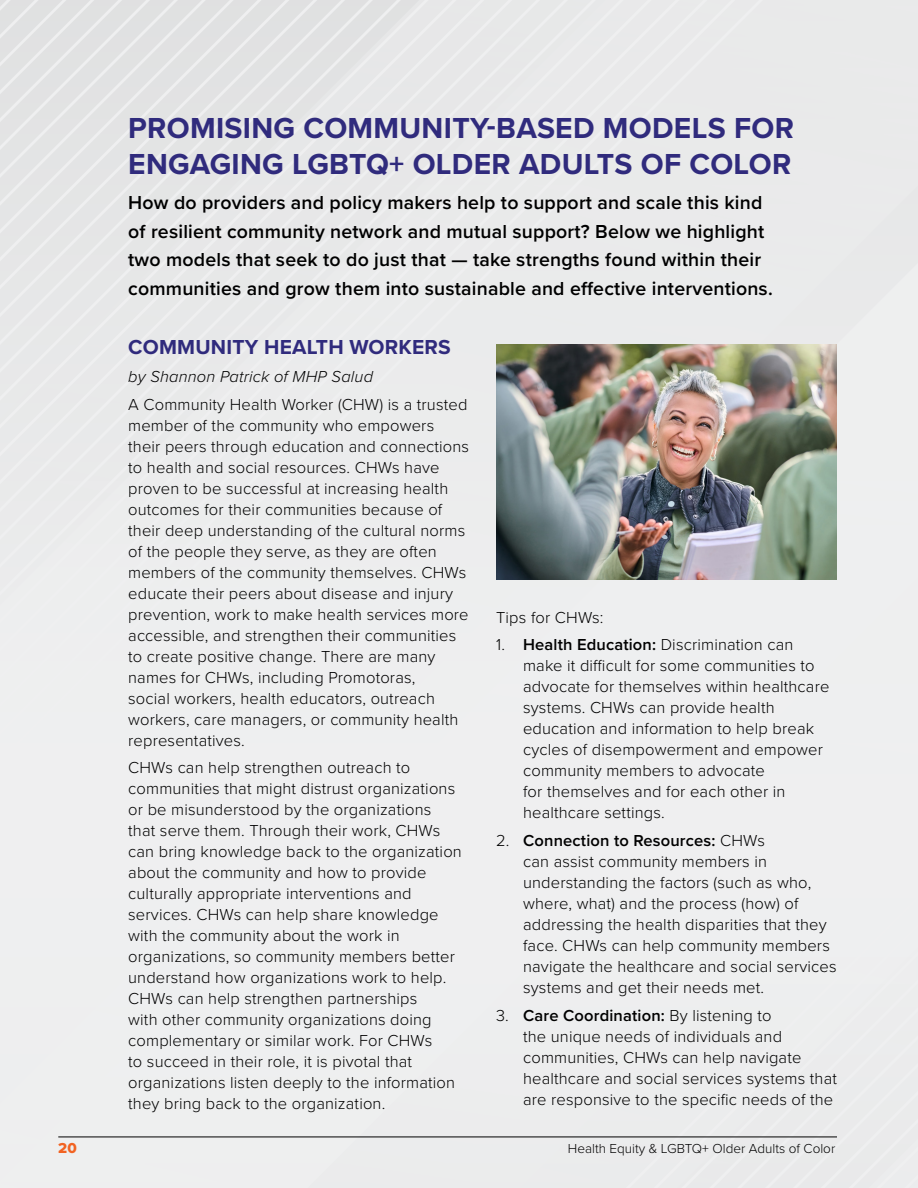
<style>
.page{position:relative;width:918px;height:1188px;background:#edeeef}
.page>*{position:absolute;margin:0;border:0;box-sizing:border-box;transform-origin:0 0}
.Heading_2_-_TOC{font:700 30px/36px "Proxima Nova";letter-spacing:.01em;color:#302b7d}
.Heading_2_-_TOC-2{font:700 21px "Proxima Nova";letter-spacing:.01em;color:#302b7d}
.Text_-_Intro{font:600 19.5px/28.5px "Proxima Nova";letter-spacing:.01em;color:#000}
.Text{font:300 16.5px/21px "Proxima Nova";letter-spacing:.01em;color:#000}
.Text-2{font:italic 300 16.5px "Proxima Nova";letter-spacing:.01em;color:#000}
.t1{font:15px "Proxima Nova Extrabld";color:#f26322}
.t2{font:300 13.5px "Proxima Nova";color:#000}
.s1{font-weight:600}
</style>
<div class="page">
<img style="left:496px;top:345px;width:341px;height:234px">
<hr style="left:58px;top:1137px;width:779px;height:1px;background:#000">
<h2 class="Heading_2_-_TOC" style="left:128px;top:110px;width:667px">PROMISING COMMUNITY-BASED MODELS FOR<br>ENGAGING LGBTQ+ OLDER ADULTS OF COLOR</h2>
<p class="Text_-_Intro" style="left:128px;top:188px;width:646px">How do providers and policy makers help to support and scale this kind of resilient community network and mutual support? Below we highlight two models that seek to do just that — take strengths found within their communities and grow them into sustainable and effective interventions.</p>
<h2 class="Heading_2_-_TOC-2" style="left:128px;top:332px;width:324px">COMMUNITY HEALTH WORKERS</h2>
<p class="Text-2" style="left:128px;top:364px;width:246px">by Shannon Patrick of MHP Salud</p>
<p class="Text" style="left:128px;top:393px;width:342px">A Community Health Worker (CHW) is a trusted member of the community who empowers their peers through education and connections to health and social resources. CHWs have proven to be successful at increasing health outcomes for their communities because of their deep understanding of the cultural norms of the people they serve, as they are often members of the community themselves. CHWs educate their peers about disease and injury prevention, work to make health services more accessible, and strengthen their communities to create positive change. There are many names for CHWs, including Promotoras,<br>social workers, health educators, outreach workers, care managers, or community health representatives.</p>
<p class="Text" style="left:128px;top:757px;width:335px">CHWs can help strengthen outreach to communities that might distrust organizations or be misunderstood by the organizations that serve them. Through their work, CHWs can bring knowledge back to the organization about the community and how to provide culturally appropriate interventions and services. CHWs can help share knowledge with the community about the work in organizations, so community members better understand how organizations work to help.<br>CHWs can help strengthen partnerships<br>with other community organizations doing complementary or similar work. For CHWs<br>to succeed in their role, it is pivotal that organizations listen deeply to the information they bring back to the organization.</p>
<p class="Text" style="left:496px;top:606px;width:109px">Tips for CHWs:</p>
<p class="Text" style="left:523px;top:634px;width:308px;text-indent:-27px">1. <span class="s1">Health Education:</span> Discrimination can make it difficult for some communities to advocate for themselves within healthcare systems. CHWs can provide health education and information to help break cycles of disempowerment and empower community members to advocate<br>for themselves and for each other in healthcare settings.</p>
<p class="Text" style="left:523px;top:829px;width:315px;text-indent:-27px">2. <span class="s1">Connection to Resources:</span> CHWs<br>can assist community members in understanding the factors (such as who, where, what) and the process (how) of addressing the health disparities that they face. CHWs can help community members navigate the healthcare and social services systems and get their needs met.</p>
<p class="Text" style="left:523px;top:1004px;width:315px;text-indent:-27px">3. <span class="s1">Care Coordination:</span> By listening to<br>the unique needs of individuals and communities, CHWs can help navigate healthcare and social services systems that are responsive to the specific needs of the</p>
<p class="t1" style="left:58px;top:1137px;width:20px">20</p>
<p class="t2" style="left:568px;top:1139px;width:269px">Health Equity &amp; LGBTQ+ Older Adults of Color</p>
</div>
